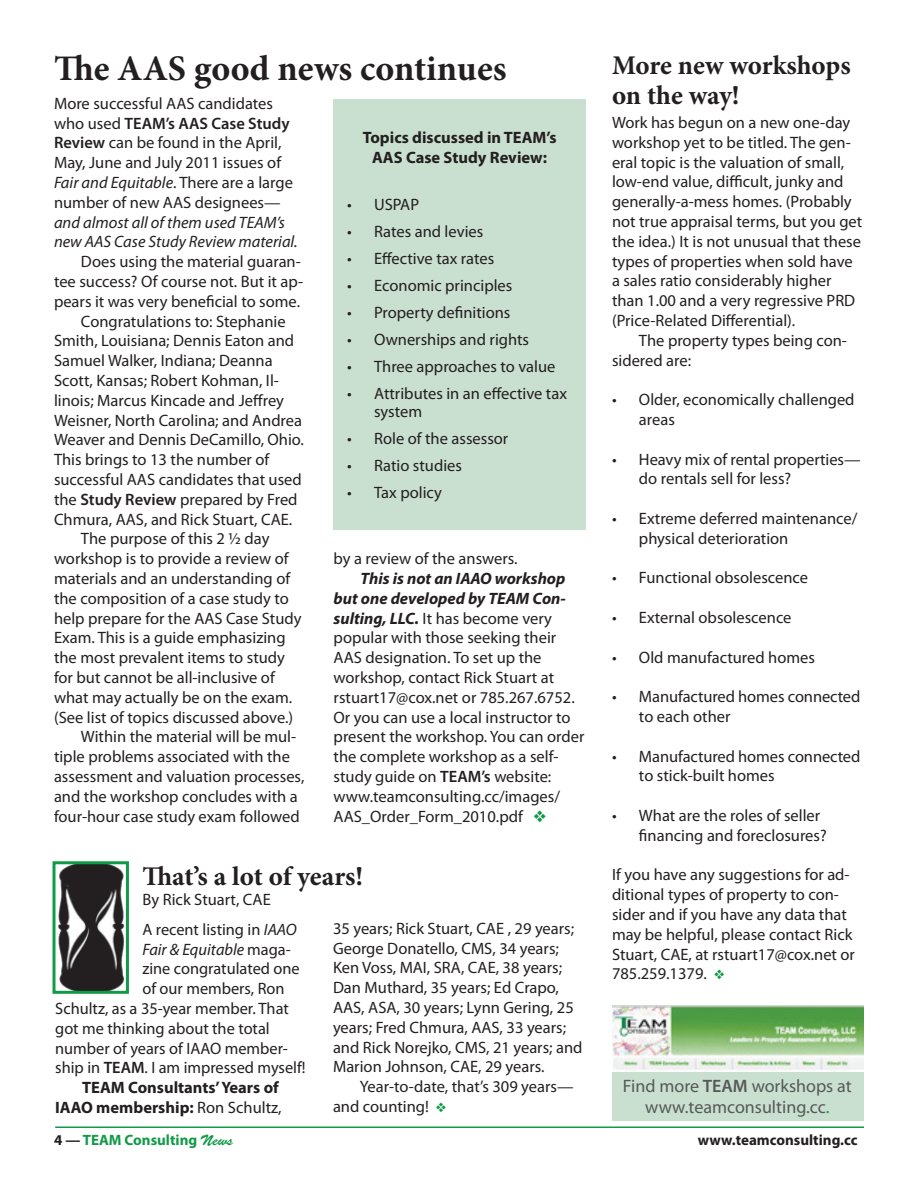
<style>
.page{position:relative;width:918px;height:1188px;background:#fff}
.page>*{position:absolute;margin:0;border:0;box-sizing:border-box;transform-origin:0 0}
._18pt_headline{font:700 36px "Minion Pro";color:#231f20}
._18pt_headline-2{font:700 27px/30px "Minion Pro";letter-spacing:-.005em;color:#231f20}
.Body_Copy{font:18px "Myriad Pro";color:#57585a}
.Body_Copy-2{font:16.5px/19.8px "Myriad Pro";color:#231f20}
.Body_Copy-3{font:700 16.5px/19.8px "Myriad Pro";color:#231f20;text-align:right}
.Body_Copy-4{font:italic 16.5px "Myriad Pro";color:#231f20}
.t1{font:700 15px "Myriad Pro";color:#231f20}
.t2{font:700 15px "Myriad Pro";color:#119a48}
.s1{font-weight:600}
.s2{font-style:italic}
.s3{color:#119a48}
.s4{font-weight:700;font-style:italic}
.s5{font-style:normal}
.s6{font-weight:400}
.s7{color:#231f20}
.s8{font-family:"Brush Script Std";font-weight:400}
</style>
<div class="page">
<hr style="left:55px;top:1126px;width:809px;height:2px;background:#119a48">
<div style="left:612px;top:1005px;width:252px;height:115px;background:#c9dfcf"></div>
<div style="left:334px;top:99px;width:252px;height:431px;background:#c9dfcf"></div>
<img style="left:58px;top:865px;width:67px;height:125px">
<div style="left:52px;top:861px;width:77px;height:133px;border:3px solid #119a48"></div>
<img style="left:612px;top:1006px;width:252px;height:66px">
<p class="_18pt_headline" style="left:54px;top:43px;width:454px">The AAS good news continues</p>
<p class="_18pt_headline-2" style="left:612px;top:50px;width:240px">More new workshops on the way!</p>
<p class="Body_Copy-2" style="left:54px;top:93px;width:245px">More successful AAS candidates who used <span class="s1">TEAM’s AAS Case Study<br>Review</span> can be found in the April,<br>May, June and July 2011 issues of<br><span class="s2">Fair and Equitable</span>. There are a large number of new AAS designees— <span class="s2">and almost all of them used TEAM’s new AAS Case Study Review material.</span></p>
<p class="Body_Copy-2" style="left:54px;top:251px;width:251px;text-indent:27px">Does using the material guaran&shy;tee success? Of course not. But it ap&shy;pears it was very beneficial to some.</p>
<p class="Body_Copy-2" style="left:54px;top:311px;width:252px;text-indent:27px">Congratulations to: Stephanie Smith, Louisiana; Dennis Eaton and Samuel Walker, Indiana; Deanna Scott, Kansas; Robert Kohman, Il&shy;linois; Marcus Kincade and Jeffrey Weisner, North Carolina; and Andrea Weaver and Dennis DeCamillo, Ohio.<br>This brings to 13 the number of successful AAS candidates that used the <span class="s1">Study Review</span> prepared by Fred Chmura, AAS, and Rick Stuart, CAE.</p>
<p class="Body_Copy-2" style="left:54px;top:529px;width:249px;text-indent:27px">The purpose of this 2 ½ day workshop is to provide a review of materials and an understanding of the composition of a case study to help prepare for the AAS Case Study<br>Exam. This is a guide emphasizing the most prevalent items to study for but cannot be all-inclusive of what may actually be on the exam. (See list of topics discussed above.)</p>
<p class="Body_Copy-2" style="left:54px;top:727px;width:252px;text-indent:27px">Within the material will be mul&shy;tiple problems associated with the assessment and valuation processes, and the workshop concludes with a four-hour case study exam followed</p>
<p class="Body_Copy-2" style="left:612px;top:112px;width:252px">Work has begun on a new one-day workshop yet to be titled. The gen&shy;eral topic is the valuation of small, low-end value, difficult, junky and generally-a-mess homes. (Probably not true appraisal terms, but you get the idea.) It is not unusual that these types of properties when sold have a sales ratio considerably higher than 1.00 and a very regressive PRD (Price-Related Differential).</p>
<p class="Body_Copy-2" style="left:612px;top:330px;width:237px;text-indent:27px">The property types being con&shy;sidered are:</p>
<p class="Body_Copy-2" style="left:639px;top:389px;width:217px;text-indent:-27px">• Older, economically challenged areas</p>
<p class="Body_Copy-2" style="left:639px;top:449px;width:223px;text-indent:-27px">• Heavy mix of rental properties— do rentals sell for less?</p>
<p class="Body_Copy-2" style="left:639px;top:508px;width:220px;text-indent:-27px">• Extreme deferred maintenance/ physical deterioration</p>
<p class="Body_Copy-2" style="left:612px;top:568px;width:198px">• Functional obsolescence</p>
<p class="Body_Copy-2" style="left:612px;top:607px;width:181px">• External obsolescence</p>
<p class="Body_Copy-2" style="left:612px;top:647px;width:205px">• Old manufactured homes</p>
<p class="Body_Copy-2" style="left:639px;top:686px;width:223px;text-indent:-27px">• Manufactured homes connected to each other</p>
<p class="Body_Copy-2" style="left:639px;top:746px;width:223px;text-indent:-27px">• Manufactured homes connected to stick-built homes</p>
<p class="Body_Copy-2" style="left:639px;top:805px;width:189px;text-indent:-27px">• What are the roles of seller financing and foreclosures?</p>
<p class="Body_Copy-2" style="left:612px;top:865px;width:245px">If you have any suggestions for ad&shy;ditional types of property to con&shy;sider and if you have any data that may be helpful, please contact Rick<br>Stuart, CAE, at rstuart17@cox.net or<br>785.259.1379. <span class="s3">❖</span></p>
<p class="Body_Copy-3" style="left:363px;top:127px;width:195px;text-align:center">Topics discussed in TEAM’s<br>AAS Case Study Review:</p>
<p class="Body_Copy-2" style="left:347px;top:194px;width:74px">• USPAP</p>
<p class="Body_Copy-2" style="left:347px;top:221px;width:138px">• Rates and levies</p>
<p class="Body_Copy-2" style="left:347px;top:248px;width:149px">• Effective tax rates</p>
<p class="Body_Copy-2" style="left:347px;top:275px;width:167px">• Economic principles</p>
<p class="Body_Copy-2" style="left:347px;top:302px;width:165px">• Property definitions</p>
<p class="Body_Copy-2" style="left:347px;top:329px;width:184px">• Ownerships and rights</p>
<p class="Body_Copy-2" style="left:347px;top:356px;width:210px">• Three approaches to value</p>
<p class="Body_Copy-2" style="left:347px;top:383px;width:221px">• Attributes in an effective tax</p>
<p class="Body_Copy-2" style="left:374px;top:401px;width:50px">system</p>
<p class="Body_Copy-2" style="left:347px;top:428px;width:163px">• Role of the assessor</p>
<p class="Body_Copy-2" style="left:347px;top:455px;width:116px">• Ratio studies</p>
<p class="Body_Copy-2" style="left:347px;top:482px;width:96px">• Tax policy</p>
<p class="Body_Copy-2" style="left:334px;top:549px;width:186px">by a review of the answers.</p>
<p class="Body_Copy-2" style="left:334px;top:568px;width:252px;text-indent:27px"><span class="s4">This is not an IAAO workshop but one developed by TEAM Con&shy;sulting, LLC.</span> It has become very popular with those seeking their<br>AAS designation. To set up the workshop, contact Rick Stuart at rstuart17@cox.net or 785.267.6752.<br>Or you can use a local instructor to present the workshop. You can order the complete workshop as a self&shy;study guide on <span class="s1">TEAM’s</span> website:</p>
<p class="Body_Copy-2" style="left:334px;top:786px;width:228px">www.teamconsulting.cc/images/<br>AAS_Order_Form_2010.pdf <span class="s3">❖</span></p>
<p class="_18pt_headline-2" style="left:142px;top:861px;width:222px">That’s a lot of years!</p>
<p class="Body_Copy-2" style="left:142px;top:889px;width:130px">By Rick Stuart, CAE</p>
<p class="Body_Copy-2" style="left:333px;top:918px;width:251px">35 years; Rick Stuart, CAE , 29 years; George Donatello, CMS, 34 years; Ken Voss, MAI, SRA, CAE, 38 years; Dan Muthard, 35 years; Ed Crapo, AAS, ASA, 30 years; Lynn Gering, 25 years; Fred Chmura, AAS, 33 years; and Rick Norejko, CMS, 21 years; and Marion Johnson, CAE, 29 years.</p>
<p class="Body_Copy-2" style="left:333px;top:1077px;width:242px;text-indent:27px">Year-to-date, that’s 309 years— and counting! <span class="s3">❖</span></p>
<p class="Body_Copy" style="left:623px;top:1074px;width:230px">Find more <span class="s1">TEAM</span> workshops at</p>
<p class="Body_Copy-2" style="left:142px;top:919px;width:156px">A recent listing in <span class="s2">IAAO</span></p>
<p class="Body_Copy-4" style="left:142px;top:939px;width:150px">Fair &amp; Equitable <span class="s5">maga-</span></p>
<p class="Body_Copy-2" style="left:142px;top:959px;width:159px">zine congratulated one</p>
<p class="Body_Copy-2" style="left:142px;top:978px;width:144px">of our members, Ron</p>
<p class="Body_Copy-2" style="left:55px;top:998px;width:235px">Schultz, as a 35-year member. That</p>
<p class="Body_Copy-2" style="left:55px;top:1018px;width:216px">got me thinking about the total</p>
<p class="Body_Copy-2" style="left:55px;top:1038px;width:234px">number of years of IAAO member-</p>
<p class="Body_Copy-2" style="left:55px;top:1058px;width:252px">ship in <span class="s1">TEAM</span>. I am impressed myself!</p>
<p class="Body_Copy-3" style="left:55px;top:1077px;width:228px">TEAM Consultants’ Years of<br>IAAO membership: <span class="s6">Ron Schultz,</span></p>
<p class="Body_Copy" style="left:645px;top:1096px;width:186px">www.teamconsulting.cc<span class="s3">.</span></p>
<p class="t2" style="left:54px;top:1130px;width:181px"><span class="s7">4 —</span> TEAM Consulting <span class="s8">News</span></p>
<p class="t1" style="left:698px;top:1130px;width:161px">www.teamconsulting.cc</p>
</div>
